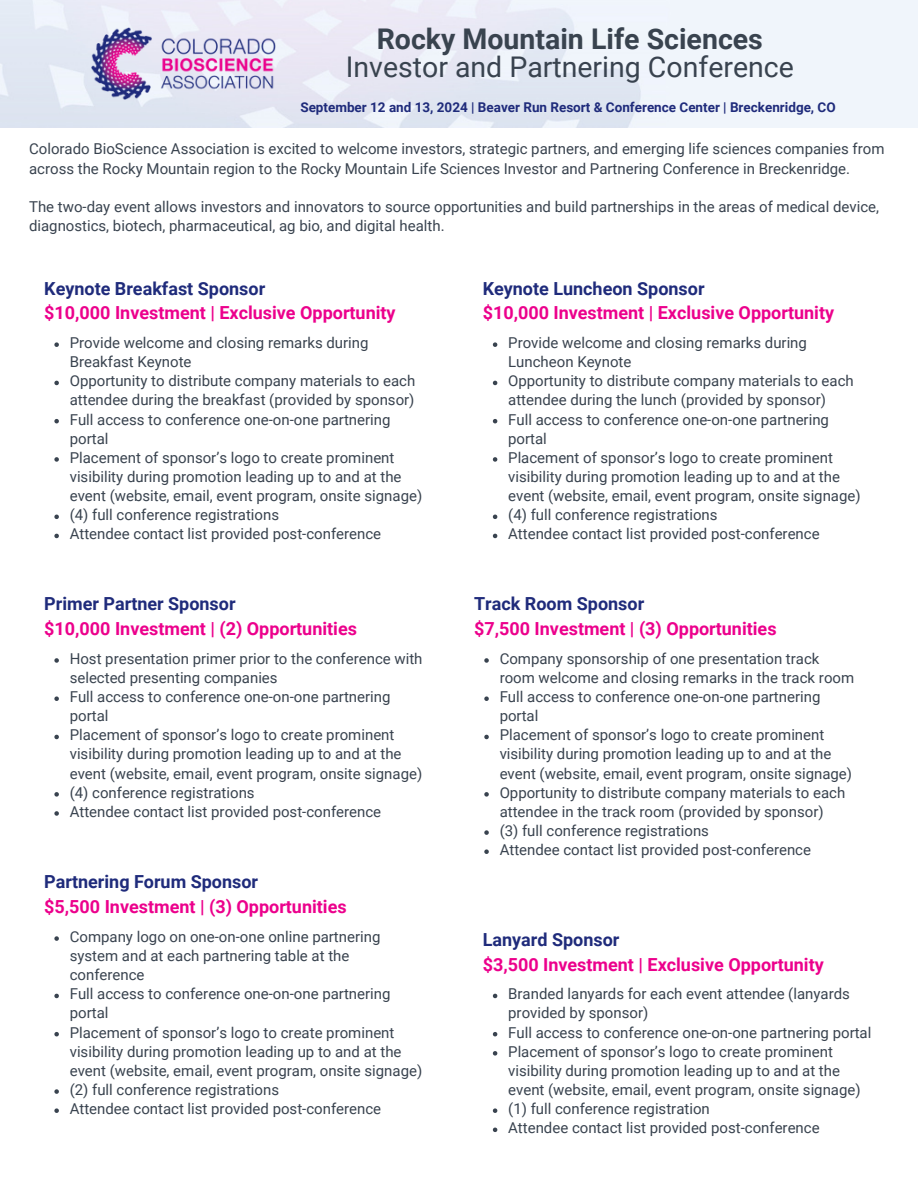
<style>
.page{position:relative;width:918px;height:1188px;background:#fff}
.page>*{position:absolute;margin:0;border:0;box-sizing:border-box;transform-origin:0 0}
.t1{font:28.5px/28.2px "Roboto";color:#39434f;text-align:center}
.t2{font:700 18px "Roboto";color:#ec008c}
.t3{font:700 18px "Roboto";color:#1f2b7b}
.t4{font:15px/19.2px "Roboto";color:#39434f}
.t5{font:700 13.5px "Roboto";color:#1f2b7b}
.s1{font-weight:700}
</style>
<div class="page">
<img style="left:92px;top:28px;width:183px;height:72px">
<svg style="left:54px;top:936px;width:5px;height:5px"></svg>
<svg style="left:54px;top:994px;width:5px;height:4px"></svg>
<svg style="left:54px;top:1032px;width:5px;height:4px"></svg>
<svg style="left:54px;top:1089px;width:5px;height:5px"></svg>
<svg style="left:54px;top:1108px;width:5px;height:5px"></svg>
<svg style="left:54px;top:342px;width:5px;height:5px"></svg>
<svg style="left:54px;top:381px;width:5px;height:4px"></svg>
<svg style="left:54px;top:419px;width:5px;height:4px"></svg>
<svg style="left:54px;top:457px;width:5px;height:5px"></svg>
<svg style="left:54px;top:515px;width:5px;height:4px"></svg>
<svg style="left:54px;top:534px;width:5px;height:4px"></svg>
<svg style="left:54px;top:658px;width:5px;height:5px"></svg>
<svg style="left:54px;top:696px;width:5px;height:5px"></svg>
<svg style="left:54px;top:735px;width:5px;height:4px"></svg>
<svg style="left:54px;top:792px;width:5px;height:5px"></svg>
<svg style="left:54px;top:811px;width:5px;height:5px"></svg>
<svg style="left:484px;top:658px;width:5px;height:5px"></svg>
<svg style="left:484px;top:696px;width:5px;height:5px"></svg>
<svg style="left:484px;top:735px;width:5px;height:4px"></svg>
<svg style="left:484px;top:792px;width:5px;height:5px"></svg>
<svg style="left:484px;top:830px;width:5px;height:5px"></svg>
<svg style="left:484px;top:849px;width:5px;height:5px"></svg>
<svg style="left:493px;top:994px;width:4px;height:4px"></svg>
<svg style="left:493px;top:1032px;width:4px;height:4px"></svg>
<svg style="left:493px;top:1051px;width:4px;height:5px"></svg>
<svg style="left:493px;top:1108px;width:4px;height:5px"></svg>
<svg style="left:493px;top:1128px;width:4px;height:4px"></svg>
<svg style="left:493px;top:342px;width:4px;height:5px"></svg>
<svg style="left:493px;top:381px;width:4px;height:4px"></svg>
<svg style="left:493px;top:419px;width:4px;height:4px"></svg>
<svg style="left:493px;top:457px;width:4px;height:5px"></svg>
<svg style="left:493px;top:515px;width:4px;height:4px"></svg>
<svg style="left:493px;top:534px;width:4px;height:4px"></svg>
<p class="t1" style="left:346px;top:25px;width:450px"><span class="s1">Rocky Mountain Life Sciences<br></span>Investor and Partnering Conference</p>
<p class="t5" style="left:300px;top:99px;width:537px">September 12 and 13, 2024 | Beaver Run Resort &amp; Conference Center | Breckenridge, CO</p>
<p class="t4" style="left:29px;top:140px;width:857px">Colorado BioScience Association is excited to welcome investors, strategic partners, and emerging life sciences companies from across the Rocky Mountain region to the Rocky Mountain Life Sciences Investor and Partnering Conference in Breckenridge.</p>
<p class="t4" style="left:29px;top:197px;width:851px">The two-day event allows investors and innovators to source opportunities and build partnerships in the areas of medical device, diagnostics, biotech, pharmaceutical, ag bio, and digital health.</p>
<p class="t3" style="left:44px;top:278px;width:222px">Keynote Breakfast Sponsor</p>
<p class="t2" style="left:44px;top:303px;width:353px">$10,000 Investment | Exclusive Opportunity</p>
<p class="t4" style="left:70px;top:333px;width:300px">Provide welcome and closing remarks during<br>Breakfast Keynote</p>
<p class="t4" style="left:70px;top:372px;width:347px">Opportunity to distribute company materials to each attendee during the breakfast (provided by sponsor)</p>
<p class="t4" style="left:70px;top:410px;width:322px">Full access to conference one-on-one partnering portal</p>
<p class="t4" style="left:70px;top:448px;width:354px">Placement of sponsor’s logo to create prominent visibility during promotion leading up to and at the event (website, email, event program, onsite signage)</p>
<p class="t4" style="left:70px;top:505px;width:211px">(4) full conference registrations</p>
<p class="t4" style="left:70px;top:525px;width:313px">Attendee contact list provided post-conference</p>
<p class="t3" style="left:44px;top:594px;width:193px">Primer Partner Sponsor</p>
<p class="t2" style="left:44px;top:618px;width:314px">$10,000 Investment | (2) Opportunities</p>
<p class="t4" style="left:70px;top:649px;width:354px">Host presentation primer prior to the conference with selected presenting companies</p>
<p class="t4" style="left:70px;top:687px;width:322px">Full access to conference one-on-one partnering portal</p>
<p class="t4" style="left:70px;top:726px;width:354px">Placement of sponsor’s logo to create prominent visibility during promotion leading up to and at the event (website, email, event program, onsite signage)</p>
<p class="t4" style="left:70px;top:783px;width:186px">(4) conference registrations</p>
<p class="t4" style="left:70px;top:802px;width:313px">Attendee contact list provided post-conference</p>
<p class="t3" style="left:44px;top:872px;width:215px">Partnering Forum Sponsor</p>
<p class="t2" style="left:44px;top:896px;width:304px">$5,500 Investment | (3) Opportunities</p>
<p class="t4" style="left:70px;top:927px;width:312px">Company logo on one-on-one online partnering system and at each partnering table at the conference</p>
<p class="t4" style="left:70px;top:985px;width:322px">Full access to conference one-on-one partnering portal</p>
<p class="t4" style="left:70px;top:1023px;width:354px">Placement of sponsor’s logo to create prominent visibility during promotion leading up to and at the event (website, email, event program, onsite signage)</p>
<p class="t4" style="left:70px;top:1080px;width:211px">(2) full conference registrations</p>
<p class="t4" style="left:70px;top:1099px;width:313px">Attendee contact list provided post-conference</p>
<p class="t3" style="left:483px;top:278px;width:223px">Keynote Luncheon Sponsor</p>
<p class="t2" style="left:483px;top:303px;width:353px">$10,000 Investment | Exclusive Opportunity</p>
<p class="t4" style="left:508px;top:333px;width:300px">Provide welcome and closing remarks during<br>Luncheon Keynote</p>
<p class="t4" style="left:508px;top:372px;width:347px">Opportunity to distribute company materials to each attendee during the lunch (provided by sponsor)</p>
<p class="t4" style="left:508px;top:410px;width:322px">Full access to conference one-on-one partnering portal</p>
<p class="t4" style="left:508px;top:448px;width:354px">Placement of sponsor’s logo to create prominent visibility during promotion leading up to and at the event (website, email, event program, onsite signage)</p>
<p class="t4" style="left:508px;top:505px;width:211px">(4) full conference registrations</p>
<p class="t4" style="left:508px;top:525px;width:313px">Attendee contact list provided post-conference</p>
<p class="t3" style="left:474px;top:594px;width:172px">Track Room Sponsor</p>
<p class="t2" style="left:474px;top:618px;width:304px">$7,500 Investment | (3) Opportunities</p>
<p class="t4" style="left:500px;top:649px;width:356px">Company sponsorship of one presentation track room welcome and closing remarks in the track room</p>
<p class="t4" style="left:500px;top:687px;width:322px">Full access to conference one-on-one partnering portal</p>
<p class="t4" style="left:500px;top:726px;width:354px">Placement of sponsor’s logo to create prominent visibility during promotion leading up to and at the event (website, email, event program, onsite signage)</p>
<p class="t4" style="left:500px;top:783px;width:347px">Opportunity to distribute company materials to each attendee in the track room (provided by sponsor)</p>
<p class="t4" style="left:500px;top:821px;width:211px">(3) full conference registrations</p>
<p class="t4" style="left:500px;top:840px;width:313px">Attendee contact list provided post-conference</p>
<p class="t3" style="left:483px;top:929px;width:138px">Lanyard Sponsor</p>
<p class="t2" style="left:483px;top:954px;width:343px">$3,500 Investment | Exclusive Opportunity</p>
<p class="t4" style="left:508px;top:985px;width:343px">Branded lanyards for each event attendee (lanyards provided by sponsor)</p>
<p class="t4" style="left:508px;top:1023px;width:365px">Full access to conference one-on-one partnering portal</p>
<p class="t4" style="left:508px;top:1042px;width:354px">Placement of sponsor’s logo to create prominent visibility during promotion leading up to and at the event (website, email, event program, onsite signage)</p>
<p class="t4" style="left:508px;top:1099px;width:203px">(1) full conference registration</p>
<p class="t4" style="left:508px;top:1118px;width:313px">Attendee contact list provided post-conference</p>
</div>
